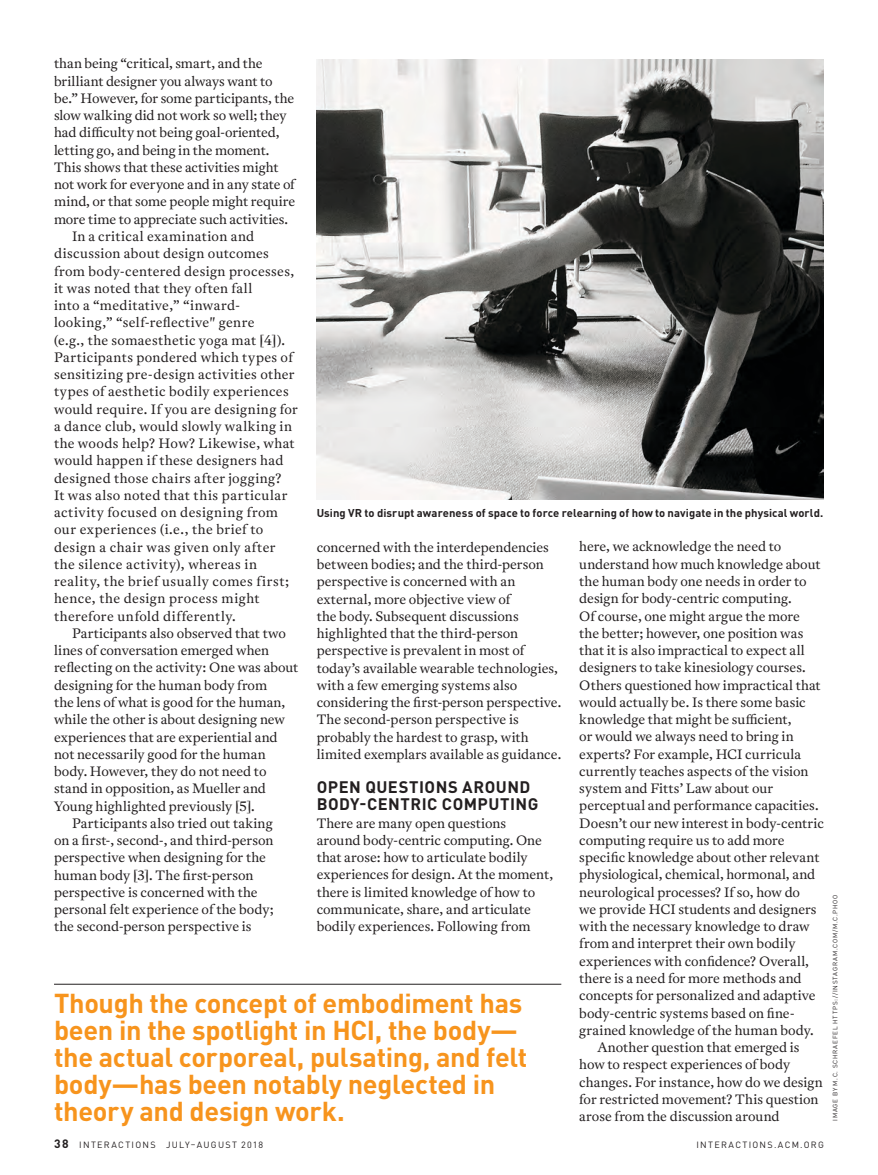
<style>
.page{position:relative;width:878px;height:1175px;background:#fff}
.page>*{position:absolute;margin:0;border:0;box-sizing:border-box;transform-origin:0 0}
.t1{font:700 27px/27px "DIN Pro";letter-spacing:-.015em;color:#f7941d}
.t2{font:700 16.5px/17.2px "DIN Pro";letter-spacing:.03em;color:#231f20}
.t3{font:13.5px/17.2px "Antwerp ACM";letter-spacing:.005em;color:#231f20}
.t4{font:13.5px "Antwerp ACM";letter-spacing:.025em;color:#231f20}
.t5{font:13.5px "Antwerp ACM";letter-spacing:.03em;color:#231f20}
.t6{font:13.5px "Antwerp ACM";letter-spacing:.035em;color:#231f20}
.t7{font:13.5px "Antwerp ACM";letter-spacing:.04em;color:#231f20}
.t8{font:13.5px "Antwerp ACM";letter-spacing:-.015em;color:#231f20}
.t9{font:700 11.25px "DIN Pro";letter-spacing:.005em;color:#231f20}
.t10{font:9px "DIN Pro";letter-spacing:.14em;color:#231f20}
.t11{font:6.3px "DIN Pro";letter-spacing:.12em;color:#231f20}
.s1{font-weight:700;font-size:12px}
</style>
<div class="page">
<hr style="left:54px;top:984px;width:507px;height:1px;background:#231f20">
<img style="left:316px;top:60px;width:507px;height:440px">
<p class="t3" style="left:54px;top:55px;width:210px">than being “critical, smart, and the</p>
<p class="t3" style="left:54px;top:72px;width:220px">brilliant designer you always want to</p>
<p class="t3" style="left:54px;top:89px;width:242px">be.” However, for some participants, the</p>
<p class="t3" style="left:54px;top:107px;width:234px">slow walking did not work so well; they</p>
<p class="t3" style="left:54px;top:124px;width:227px">had difficulty not being goal-oriented,</p>
<p class="t3" style="left:54px;top:141px;width:217px">letting go, and being in the moment.</p>
<p class="t3" style="left:54px;top:158px;width:226px">This shows that these activities might</p>
<p class="t8" style="left:54px;top:175px;width:242px">not work for everyone and in any state of</p>
<p class="t3" style="left:54px;top:193px;width:243px">mind, or that some people might require</p>
<p class="t3" style="left:54px;top:210px;width:235px">more time to appreciate such activities.</p>
<p class="t6" style="left:72px;top:227px;width:184px">In a critical examination and</p>
<p class="t4" style="left:54px;top:244px;width:216px">discussion about design outcomes</p>
<p class="t4" style="left:54px;top:261px;width:242px">from body-centered design processes,</p>
<p class="t4" style="left:54px;top:279px;width:200px">it was noted that they often fall</p>
<p class="t4" style="left:54px;top:296px;width:188px">into a “meditative,” “inward-</p>
<p class="t4" style="left:54px;top:313px;width:202px">looking,” “self-reflective" genre</p>
<p class="t5" style="left:54px;top:330px;width:233px">(e.g., the somaesthetic yoga mat [4]).</p>
<p class="t4" style="left:54px;top:348px;width:240px">Participants pondered which types of</p>
<p class="t4" style="left:54px;top:365px;width:242px">sensitizing pre-design activities other</p>
<p class="t5" style="left:54px;top:382px;width:236px">types of aesthetic bodily experiences</p>
<p class="t4" style="left:54px;top:400px;width:245px">would require. If you are designing for</p>
<p class="t4" style="left:54px;top:417px;width:239px">a dance club, would slowly walking in</p>
<p class="t4" style="left:54px;top:434px;width:242px">the woods help? How? Likewise, what</p>
<p class="t4" style="left:54px;top:451px;width:231px">would happen if these designers had</p>
<p class="t5" style="left:54px;top:469px;width:229px">designed those chairs after jogging?</p>
<p class="t7" style="left:54px;top:486px;width:235px">It was also noted that this particular</p>
<p class="t6" style="left:54px;top:503px;width:225px">activity focused on designing from</p>
<p class="t5" style="left:54px;top:520px;width:211px">our experiences (i.e., the brief to</p>
<p class="t6" style="left:54px;top:538px;width:223px">design a chair was given only after</p>
<p class="t6" style="left:54px;top:555px;width:205px">the silence activity), whereas in</p>
<p class="t7" style="left:54px;top:572px;width:236px">reality, the brief usually comes first;</p>
<p class="t6" style="left:54px;top:589px;width:207px">hence, the design process might</p>
<p class="t5" style="left:54px;top:607px;width:183px">therefore unfold differently.</p>
<p class="t3" style="left:72px;top:624px;width:215px">Participants also observed that two</p>
<p class="t3" style="left:54px;top:642px;width:216px">lines of conversation emerged when</p>
<p class="t3" style="left:54px;top:659px;width:246px">reflecting on the activity: One was about</p>
<p class="t3" style="left:54px;top:676px;width:215px">designing for the human body from</p>
<p class="t3" style="left:54px;top:693px;width:233px">the lens of what is good for the human,</p>
<p class="t3" style="left:54px;top:711px;width:232px">while the other is about designing new</p>
<p class="t3" style="left:54px;top:728px;width:225px">experiences that are experiential and</p>
<p class="t3" style="left:54px;top:745px;width:213px">not necessarily good for the human</p>
<p class="t3" style="left:54px;top:762px;width:214px">body. However, they do not need to</p>
<p class="t3" style="left:54px;top:780px;width:213px">stand in opposition, as Mueller and</p>
<p class="t3" style="left:54px;top:797px;width:202px">Young highlighted previously [5].</p>
<p class="t3" style="left:72px;top:814px;width:202px">Participants also tried out taking</p>
<p class="t3" style="left:54px;top:831px;width:221px">on a first-, second-, and third-person</p>
<p class="t3" style="left:54px;top:849px;width:213px">perspective when designing for the</p>
<p class="t3" style="left:54px;top:866px;width:201px">human body [3]. The first-person</p>
<p class="t3" style="left:54px;top:883px;width:205px">perspective is concerned with the</p>
<p class="t3" style="left:54px;top:900px;width:221px">personal felt experience of the body;</p>
<p class="t3" style="left:54px;top:918px;width:199px">the second-person perspective is</p>
<p class="t9" style="left:316px;top:503px;width:508px">Using VR to disrupt awareness of space to force relearning of how to navigate in the physical world.</p>
<p class="t3" style="left:579px;top:538px;width:203px">here, we acknowledge the need to</p>
<p class="t3" style="left:579px;top:555px;width:243px">understand how much knowledge about</p>
<p class="t3" style="left:579px;top:572px;width:229px">the human body one needs in order to</p>
<p class="t3" style="left:579px;top:590px;width:214px">design for body-centric computing.</p>
<p class="t3" style="left:579px;top:607px;width:222px">Of course, one might argue the more</p>
<p class="t3" style="left:579px;top:624px;width:225px">the better; however, one position was</p>
<p class="t3" style="left:579px;top:641px;width:227px">that it is also impractical to expect all</p>
<p class="t3" style="left:579px;top:659px;width:228px">designers to take kinesiology courses.</p>
<p class="t3" style="left:579px;top:676px;width:243px">Others questioned how impractical that</p>
<p class="t3" style="left:579px;top:693px;width:228px">would actually be. Is there some basic</p>
<p class="t3" style="left:579px;top:710px;width:214px">knowledge that might be sufficient,</p>
<p class="t3" style="left:579px;top:728px;width:216px">or would we always need to bring in</p>
<p class="t3" style="left:579px;top:745px;width:223px">experts? For example, HCI curricula</p>
<p class="t3" style="left:579px;top:762px;width:231px">currently teaches aspects of the vision</p>
<p class="t3" style="left:579px;top:779px;width:195px">system and Fitts’ Law about our</p>
<p class="t3" style="left:579px;top:797px;width:241px">perceptual and performance capacities.</p>
<p class="t3" style="left:579px;top:814px;width:246px">Doesn’t our new interest in body-centric</p>
<p class="t3" style="left:579px;top:831px;width:207px">computing require us to add more</p>
<p class="t3" style="left:579px;top:848px;width:242px">specific knowledge about other relevant</p>
<p class="t3" style="left:579px;top:866px;width:237px">physiological, chemical, hormonal, and</p>
<p class="t3" style="left:579px;top:883px;width:222px">neurological processes? If so, how do</p>
<p class="t3" style="left:579px;top:900px;width:239px">we provide HCI students and designers</p>
<p class="t3" style="left:579px;top:917px;width:232px">with the necessary knowledge to draw</p>
<p class="t3" style="left:579px;top:935px;width:218px">from and interpret their own bodily</p>
<p class="t3" style="left:579px;top:952px;width:231px">experiences with confidence? Overall,</p>
<p class="t3" style="left:579px;top:969px;width:224px">there is a need for more methods and</p>
<p class="t3" style="left:579px;top:986px;width:238px">concepts for personalized and adaptive</p>
<p class="t3" style="left:579px;top:1004px;width:217px">body-centric systems based on fine-</p>
<p class="t3" style="left:579px;top:1021px;width:236px">grained knowledge of the human body.</p>
<p class="t3" style="left:597px;top:1038px;width:204px">Another question that emerged is</p>
<p class="t3" style="left:579px;top:1055px;width:212px">how to respect experiences of body</p>
<p class="t3" style="left:579px;top:1073px;width:245px">changes. For instance, how do we design</p>
<p class="t3" style="left:579px;top:1090px;width:241px">for restricted movement? This question</p>
<p class="t3" style="left:579px;top:1107px;width:202px">arose from the discussion around</p>
<p class="t3" style="left:316px;top:538px;width:246px">concerned with the interdependencies between bodies; and the third-person perspective is concerned with an external, more objective view of<br>the body. Subsequent discussions highlighted that the third-person perspective is prevalent in most of today’s available wearable technologies, with a few emerging systems also considering the first-person perspective.<br>The second-person perspective is probably the hardest to grasp, with limited exemplars available as guidance.</p>
<p class="t2" style="left:317px;top:776px;width:223px">OPEN QUESTIONS AROUND<br>BODY-CENTRIC COMPUTING</p>
<p class="t3" style="left:316px;top:814px;width:238px">There are many open questions around body-centric computing. One that arose: how to articulate bodily experiences for design. At the moment, there is limited knowledge of how to communicate, share, and articulate bodily experiences. Following from</p>
<h1 class="t1" style="left:54px;top:986px;width:475px">Though the concept of embodiment has been in the spotlight in HCI, the body— the actual corporeal, pulsating, and felt body—has been notably neglected in theory and design work.</h1>
<p class="t10" style="left:54px;top:1137px;width:211px"><span class="s1">38</span> INTERACTIONS JULY–AUGUST 2018</p>
<p class="t10" style="left:696px;top:1137px;width:129px">INTERACTIONS.ACM.ORG</p>
<p class="t11" style="left:830px;top:1120px;width:227px;rotate:-90deg">IMAGE BY M.C. SCHRAEFEL HTTPS://INSTAGRAM.COM/M.C.PHOO</p>
</div>
